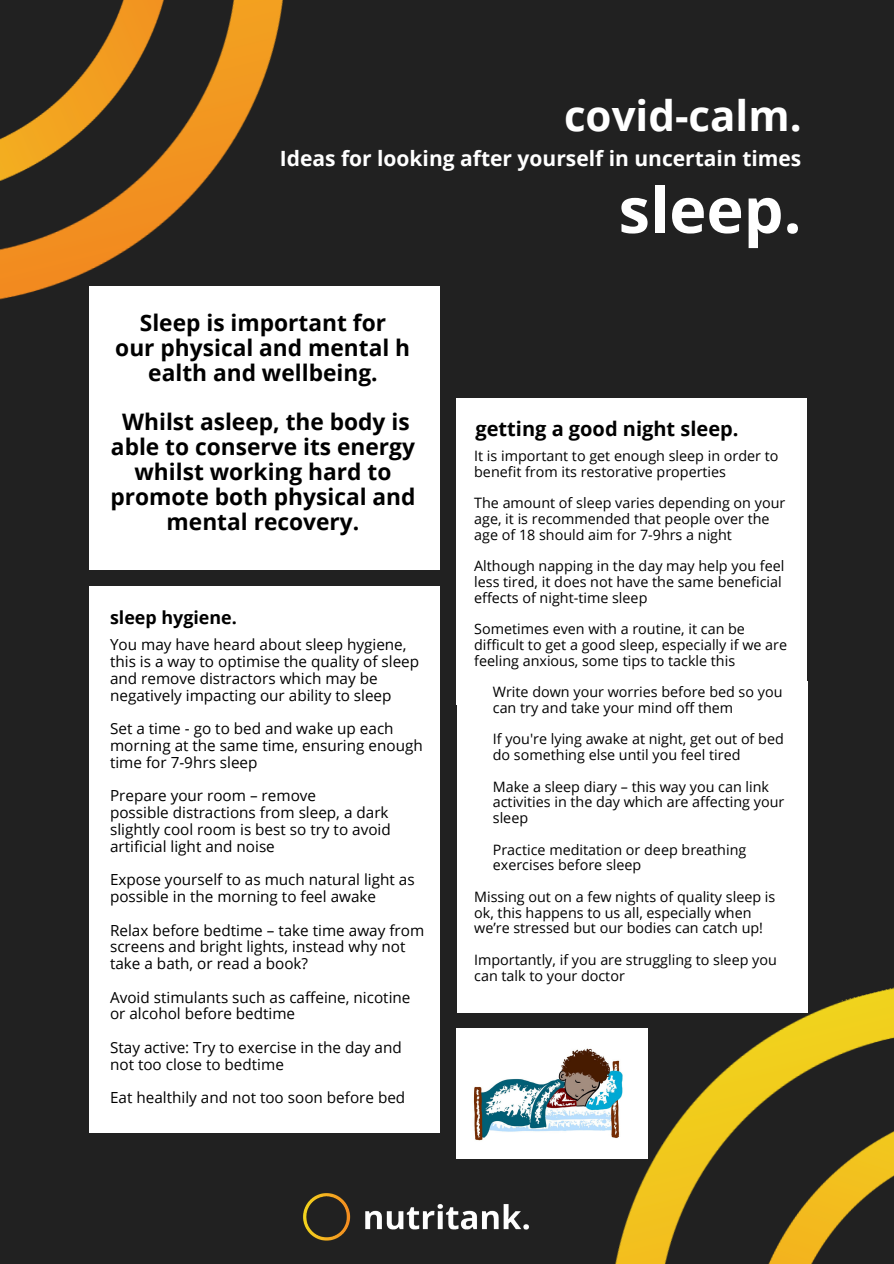
<style>
.page{position:relative;width:894px;height:1264px;background:#fff}
.page>*{position:absolute;margin:0;border:0;box-sizing:border-box;transform-origin:0 0}
.t1{font:700 63px "Open Sans";color:#fff}
.t2{font:700 42px "Open Sans";color:#fff}
.t3{font:700 22.65px/24.9px "Open Sans";color:#000;text-align:center}
.t4{font:700 21px "Open Sans";color:#fff}
.t5{font:700 19.95px "Open Sans";color:#000}
.t6{font:700 17.85px "Open Sans";color:#000}
.t7{font:15.3px/16.8px "Open Sans";color:#000}
.t8{font:14.25px/15.8px "Open Sans";color:#000}
</style>
<div class="page">
<div style="left:0;top:0;width:893px;height:1263px;background:#212121"></div>
<img style="left:0;top:0;width:283px;height:300px">
<div style="left:89px;top:286px;width:350px;height:284px;background:#fff"></div>
<div style="left:455px;top:398px;width:351px;height:306px;background:#fff"></div>
<div style="left:89px;top:586px;width:350px;height:284px;background:#fff"></div>
<div style="left:89px;top:849px;width:351px;height:284px;background:#fff"></div>
<div style="left:457px;top:681px;width:350px;height:331px;background:#fff"></div>
<img style="left:0;top:0;width:263px;height:183px">
<img style="left:303px;top:1193px;width:226px;height:48px">
<img style="left:533px;top:987px;width:360px;height:276px">
<img style="left:763px;top:1028px;width:130px;height:235px">
<img style="left:457px;top:1028px;width:190px;height:130px">
<h2 class="t2" style="left:564px;top:86px;width:239px">covid-calm.</h2>
<h3 class="t4" style="left:280px;top:144px;width:523px">Ideas for looking after yourself in uncertain times</h3>
<h1 class="t1" style="left:618px;top:166px;width:184px">sleep.</h1>
<h3 class="t3" style="left:115px;top:309px;width:296px">Sleep is important for<br>our physical and mental h ealth and wellbeing.</h3>
<h3 class="t3" style="left:110px;top:409px;width:306px">Whilst asleep, the body is able to conserve its energy whilst working hard to promote both physical and mental recovery.</h3>
<p class="t6" style="left:110px;top:605px;width:128px">sleep hygiene.</p>
<p class="t7" style="left:110px;top:636px;width:310px">You may have heard about sleep hygiene, this is a way to optimise the quality of sleep and remove distractors which may be negatively impacting our ability to sleep</p>
<p class="t7" style="left:110px;top:719px;width:314px">Set a time - go to bed and wake up each morning at the same time, ensuring enough time for 7-9hrs sleep</p>
<p class="t7" style="left:110px;top:787px;width:282px">Prepare your room – remove<br>possible distractions from sleep, a dark slightly cool room is best so try to avoid artificial light and noise</p>
<p class="t7" style="left:110px;top:870px;width:306px">Expose yourself to as much natural light as possible in the morning to feel awake</p>
<p class="t7" style="left:110px;top:921px;width:315px">Relax before bedtime – take time away from screens and bright lights, instead why not take a bath, or read a book?</p>
<p class="t7" style="left:110px;top:988px;width:302px">Avoid stimulants such as caffeine, nicotine or alcohol before bedtime</p>
<p class="t7" style="left:110px;top:1038px;width:293px">Stay active: Try to exercise in the day and not too close to bedtime</p>
<p class="t7" style="left:110px;top:1089px;width:296px">Eat healthily and not too soon before bed</p>
<h3 class="t5" style="left:475px;top:414px;width:264px">getting a good night sleep.</h3>
<p class="t8" style="left:474px;top:447px;width:306px">It is important to get enough sleep in order to benefit from its restorative properties</p>
<p class="t8" style="left:474px;top:495px;width:312px">The amount of sleep varies depending on your age, it is recommended that people over the age of 18 should aim for 7-9hrs a night</p>
<p class="t8" style="left:474px;top:557px;width:311px">Although napping in the day may help you feel less tired, it does not have the same beneficial effects of night-time sleep</p>
<p class="t8" style="left:474px;top:620px;width:314px">Sometimes even with a routine, it can be difficult to get a good sleep, especially if we are feeling anxious, some tips to tackle this</p>
<p class="t8" style="left:492px;top:683px;width:291px">Write down your worries before bed so you can try and take your mind off them</p>
<p class="t8" style="left:492px;top:731px;width:292px">If you're lying awake at night, get out of bed do something else until you feel tired</p>
<p class="t8" style="left:492px;top:778px;width:293px">Make a sleep diary – this way you can link activities in the day which are affecting your sleep</p>
<p class="t8" style="left:492px;top:841px;width:255px">Practice meditation or deep breathing exercises before sleep</p>
<p class="t8" style="left:474px;top:888px;width:302px">Missing out on a few nights of quality sleep is ok, this happens to us all, especially when we’re stressed but our bodies can catch up!</p>
<p class="t8" style="left:474px;top:951px;width:304px">Importantly, if you are struggling to sleep you can talk to your doctor</p>
</div>
